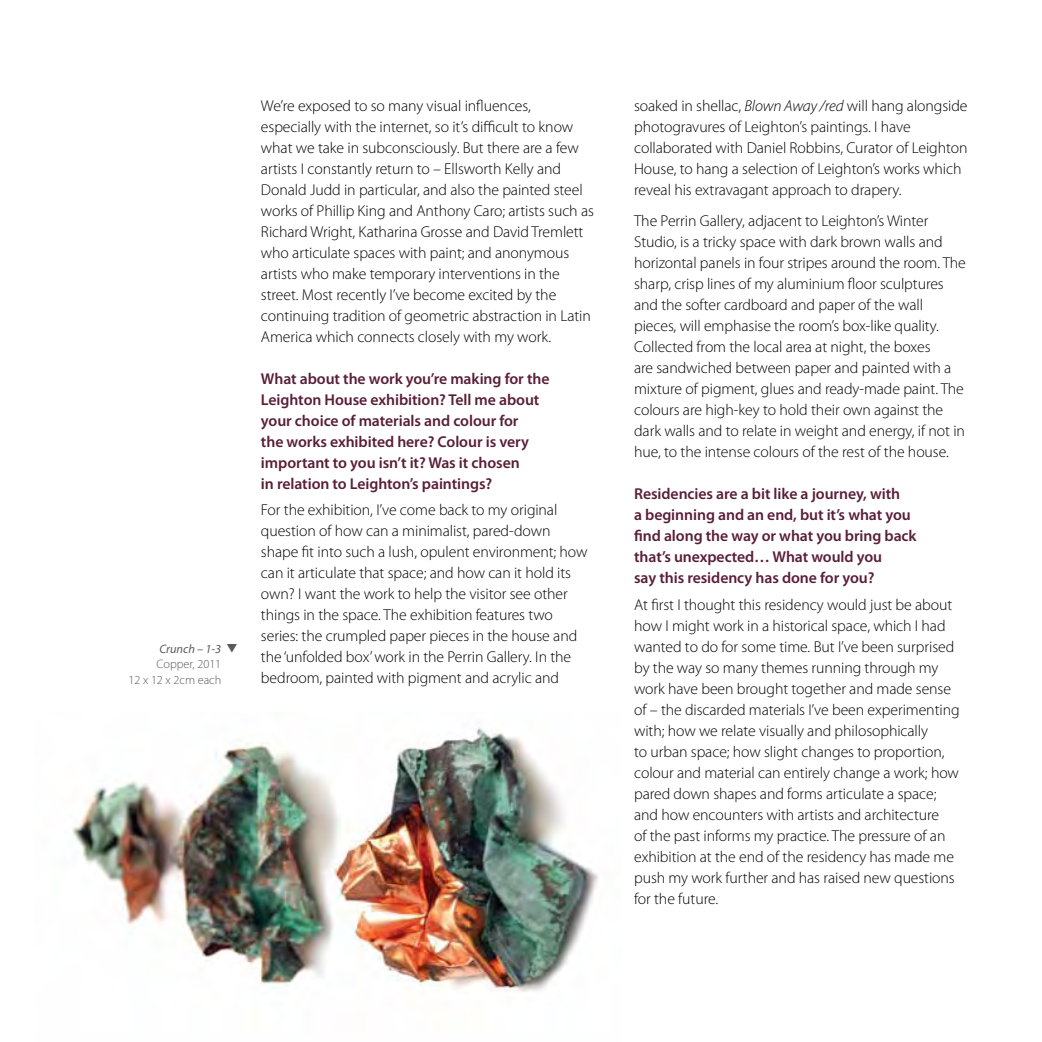
<style>
.page{position:relative;width:1042px;height:1042px;background:#fff}
.page>*{position:absolute;margin:0;border:0;box-sizing:border-box;transform-origin:0 0}
.t1{font:300 15.75px/21px "Myriad Pro";letter-spacing:-.005em;color:#000}
.t2{font:600 15.75px/21px "Myriad Pro";letter-spacing:-.005em;color:#5a1e39}
.t3{font:300 12.25px/15.8px "Myriad Pro";color:#58595b;text-align:right}
.t4{font:italic 12.25px "Myriad Pro";color:#58595b}
.s1{font-style:italic}
</style>
<div class="page">
<img style="left:72px;top:727px;width:527px;height:265px">
<p class="t4" style="left:159px;top:641px;width:63px">Crunch – 1-3</p>
<p class="t3" style="left:128px;top:656px;width:94px">Copper, 2011<br>12 x 12 x 2cm each</p>
<p class="t1" style="left:261px;top:95px;width:334px">We’re exposed to so many visual influences, especially with the internet, so it’s difficult to know what we take in subconsciously. But there are a few artists I constantly return to – Ellsworth Kelly and Donald Judd in particular, and also the painted steel works of Phillip King and Anthony Caro; artists such as Richard Wright, Katharina Grosse and David Tremlett who articulate spaces with paint; and anonymous artists who make temporary interventions in the street. Most recently I’ve become excited by the continuing tradition of geometric abstraction in Latin America which connects closely with my work.</p>
<p class="t2" style="left:261px;top:368px;width:290px">What about the work you’re making for the Leighton House exhibition? Tell me about your choice of materials and colour for<br>the works exhibited here? Colour is very important to you isn’t it? Was it chosen<br>in relation to Leighton’s paintings?</p>
<p class="t1" style="left:261px;top:499px;width:328px">For the exhibition, I’ve come back to my original question of how can a minimalist, pared-down shape fit into such a lush, opulent environment; how can it articulate that space; and how can it hold its own? I want the work to help the visitor see other things in the space. The exhibition features two series: the crumpled paper pieces in the house and the ‘unfolded box’ work in the Perrin Gallery. In the bedroom, painted with pigment and acrylic and</p>
<p class="t1" style="left:634px;top:95px;width:335px">soaked in shellac, <span class="s1">Blown Away /red</span> will hang alongside photogravures of Leighton’s paintings. I have collaborated with Daniel Robbins, Curator of Leighton House, to hang a selection of Leighton’s works which reveal his extravagant approach to drapery.</p>
<p class="t1" style="left:634px;top:211px;width:333px">The Perrin Gallery, adjacent to Leighton’s Winter Studio, is a tricky space with dark brown walls and horizontal panels in four stripes around the room. The sharp, crisp lines of my aluminium floor sculptures and the softer cardboard and paper of the wall pieces, will emphasise the room’s box-like quality.<br>Collected from the local area at night, the boxes<br>are sandwiched between paper and painted with a mixture of pigment, glues and ready-made paint. The colours are high-key to hold their own against the dark walls and to relate in weight and energy, if not in hue, to the intense colours of the rest of the house.</p>
<p class="t2" style="left:634px;top:483px;width:284px">Residencies are a bit like a journey, with<br>a beginning and an end, but it’s what you find along the way or what you bring back that’s unexpected… What would you<br>say this residency has done for you?</p>
<p class="t1" style="left:634px;top:594px;width:327px">At first I thought this residency would just be about how I might work in a historical space, which I had wanted to do for some time. But I’ve been surprised by the way so many themes running through my work have been brought together and made sense of – the discarded materials I’ve been experimenting with; how we relate visually and philosophically<br>to urban space; how slight changes to proportion, colour and material can entirely change a work; how pared down shapes and forms articulate a space; and how encounters with artists and architecture<br>of the past informs my practice. The pressure of an exhibition at the end of the residency has made me push my work further and has raised new questions for the future.</p>
</div>
